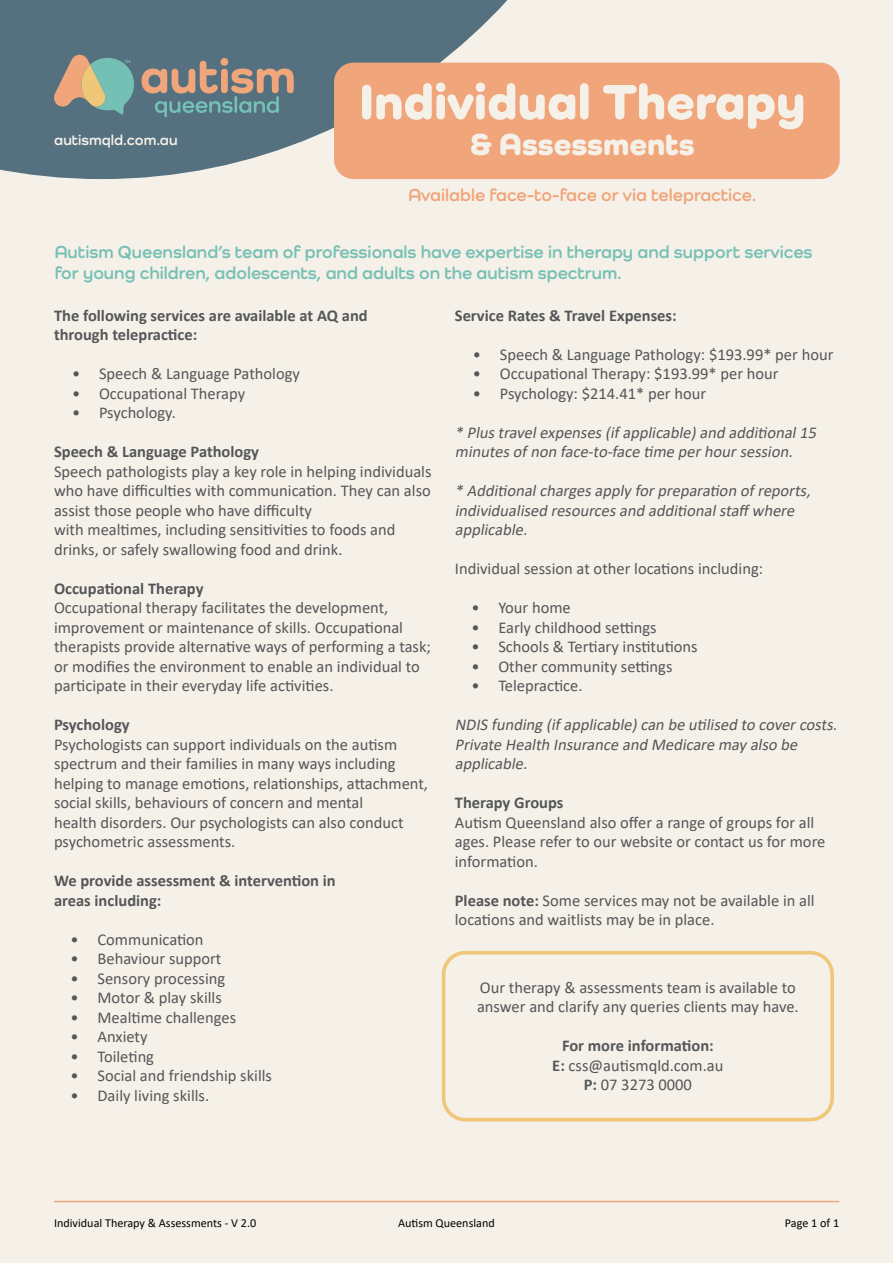
<style>
.page{position:relative;width:893px;height:1263px;background:#f5f1e9}
.page>*{position:absolute;margin:0;border:0;box-sizing:border-box;transform-origin:0 0}
.t1{font:800 51px "Como";color:#f5f1e9}
.t2{font:800 31.5px "Como";color:#f5f1e9}
.t3{font:700 18px/21px "Como";color:#78c0b5}
.t4{font:700 18px "Como";color:#f0a57b}
.t5{font:16.5px/19.5px "Calibri";color:#545658}
.t6{font:italic 16.5px/19.5px "Calibri";color:#545658}
.t7{font:700 16.5px/19.5px "Calibri";color:#545658}
.t8{font:700 15px "Como";color:#f5efe8}
.t9{font:12.15px "Calibri";color:#000101}
.t10{font:12.15px "Calibri";color:#000}
.s1{font-weight:700}
</style>
<div class="page">
<svg style="left:0;top:0;width:651px;height:179px;fill:#557180"></svg>
<div style="left:336px;top:64px;width:502px;height:114px;background:#f0a57b;border-radius:18px"></div>
<div style="left:334px;top:63px;width:506px;height:116px;border:3px solid #f0a57b;border-radius:18px"></div>
<hr style="left:54px;top:1201px;width:785px;height:1px;background:#f0a77b">
<svg style="left:53px;top:55px;width:81px;height:60px"></svg>
<svg style="left:142px;top:58px;width:152px;height:59px"></svg>
<div style="left:442px;top:951px;width:392px;height:170px;border:4px solid #efc778;border-radius:22px"></div>
<p class="t8" style="left:54px;top:131px;width:125px">autismqld.com.au</p>
<h1 class="t1" style="left:359px;top:70px;width:448px">Individual Therapy</h1>
<h2 class="t2" style="left:470px;top:125px;width:226px">&amp; Assessments</h2>
<p class="t4" style="left:408px;top:184px;width:350px">Available face-to-face or via telepractice.</p>
<p class="t3" style="left:55px;top:241px;width:759px">Autism Queensland’s team of professionals have expertise in therapy and support services for young children, adolescents, and adults on the autism spectrum.</p>
<p class="t7" style="left:54px;top:305px;width:315px">The following services are available at AQ and through telepractice:</p>
<p class="t5" style="left:72px;top:364px;width:229px">• Speech &amp; Language Pathology</p>
<p class="t5" style="left:72px;top:383px;width:175px">• Occupational Therapy</p>
<p class="t5" style="left:72px;top:403px;width:105px">• Psychology.</p>
<p class="t7" style="left:54px;top:442px;width:207px">Speech &amp; Language Pathology</p>
<p class="t5" style="left:54px;top:461px;width:379px">Speech pathologists play a key role in helping individuals who have difficulties with communication. They can also assist those people who have difficulty<br>with mealtimes, including sensitivities to foods and drinks, or safely swallowing food and drink.</p>
<p class="t7" style="left:54px;top:578px;width:151px">Occupational Therapy</p>
<p class="t5" style="left:54px;top:598px;width:378px">Occupational therapy facilitates the development, improvement or maintenance of skills. Occupational therapists provide alternative ways of performing a task; or modifies the environment to enable an individual to participate in their everyday life activities.</p>
<p class="t7" style="left:54px;top:715px;width:77px">Psychology</p>
<p class="t5" style="left:54px;top:734px;width:376px">Psychologists can support individuals on the autism spectrum and their families in many ways including helping to manage emotions, relationships, attachment, social skills, behaviours of concern and mental<br>health disorders. Our psychologists can also conduct psychometric assessments.</p>
<p class="t7" style="left:54px;top:871px;width:283px">We provide assessment &amp; intervention in areas including:</p>
<p class="t5" style="left:70px;top:929px;width:135px">• Communication</p>
<p class="t5" style="left:70px;top:949px;width:152px">• Behaviour support</p>
<p class="t5" style="left:70px;top:968px;width:156px">• Sensory processing</p>
<p class="t5" style="left:70px;top:988px;width:153px">• Motor &amp; play skills</p>
<p class="t5" style="left:70px;top:1007px;width:167px">• Mealtime challenges</p>
<p class="t5" style="left:70px;top:1027px;width:79px">• Anxiety</p>
<p class="t5" style="left:70px;top:1046px;width:85px">• Toileting</p>
<p class="t5" style="left:70px;top:1066px;width:203px">• Social and friendship skills</p>
<p class="t5" style="left:70px;top:1085px;width:140px">• Daily living skills.</p>
<p class="t7" style="left:455px;top:305px;width:223px">Service Rates &amp; Travel Expenses:</p>
<p class="t5" style="left:473px;top:344px;width:362px">• Speech &amp; Language Pathology: $193.99* per hour</p>
<p class="t5" style="left:473px;top:364px;width:307px">• Occupational Therapy: $193.99* per hour</p>
<p class="t5" style="left:473px;top:383px;width:235px">• Psychology: $214.41* per hour</p>
<p class="t6" style="left:455px;top:422px;width:367px">* Plustravelexpenses(ifapplicable)and additional15 minutesofnon face-to-face time perhoursession.</p>
<p class="t6" style="left:455px;top:481px;width:361px">* Additionalchargesapply forpreparation ofreports, individualised resourcesand additionalstaff where applicable.</p>
<p class="t5" style="left:455px;top:559px;width:310px">Individual session at other locations including:</p>
<p class="t5" style="left:471px;top:598px;width:101px">• Your home</p>
<p class="t5" style="left:471px;top:617px;width:187px">• Early childhood settings</p>
<p class="t5" style="left:471px;top:637px;width:228px">• Schools &amp; Tertiary institutions</p>
<p class="t5" style="left:471px;top:656px;width:203px">• Other community settings</p>
<p class="t5" style="left:471px;top:676px;width:113px">• Telepractice.</p>
<p class="t6" style="left:455px;top:715px;width:387px">NDIS funding (ifapplicable)can be utilised to covercosts.<br>Private Health Insurance and Medicare may also be applicable.</p>
<p class="t7" style="left:455px;top:793px;width:110px">Therapy Groups</p>
<p class="t5" style="left:455px;top:812px;width:372px">Autism Queensland also offer a range of groups for all ages. Please refer to our website or contact us for more information.</p>
<p class="t5" style="left:455px;top:890px;width:361px"><span class="s1">Please note:</span> Some services may not be available in all locations and waitlists may be in place.</p>
<p class="t5" style="left:477px;top:977px;width:323px">Our therapy &amp; assessments team is available to answer and clarify any queries clients may have.</p>
<p class="t5" style="left:552px;top:1036px;width:173px;text-align:center"><span class="s1">For more information:<br>E:</span> css@autismqld.com.au<br><span class="s1">P:</span> 07 3273 0000</p>
<p class="t9" style="left:54px;top:1214px;width:204px">Individual Therapy &amp; Assessments - V 2.0</p>
<p class="t10" style="left:398px;top:1214px;width:98px">Autism Queensland</p>
<p class="t10" style="left:785px;top:1214px;width:56px">Page 1 of 1</p>
</div>
